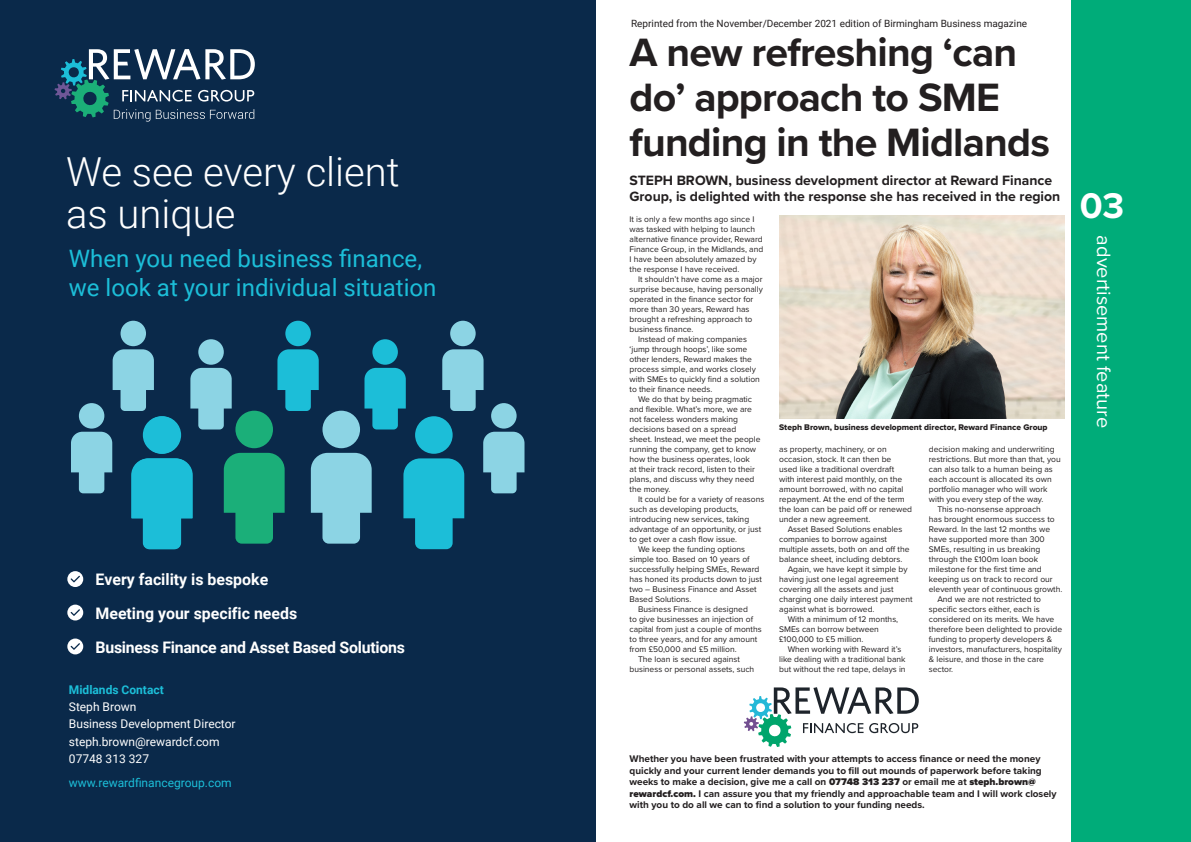
<style>
.page{position:relative;width:1191px;height:842px;background:#fff}
.page>*{position:absolute;margin:0;border:0;box-sizing:border-box;transform-origin:0 0}
.t1{font:700 41px/45px "Proxima Nova";letter-spacing:-.02em;color:#231f20}
.t2{font:300 40px/42px "Roboto";color:#fff}
.t3{font:700 37px "Proxima Nova";color:#fff}
.t4{font:35.8px/35.8px "Roboto";letter-spacing:-.02em;color:#fff}
.t5{font:24px/28.8px "Roboto";color:#1cbed8}
.t6{font:21.8px/23.8px "Roboto";color:#1cbed8}
.t7{font:20px "Proxima Nova";color:#fff}
.t8{font:700 15.9px/33.8px "Roboto";color:#fff}
.t9{font:700 14px/16px "Proxima Nova";color:#231f20}
.t10{font:12px/17.3px "Roboto";color:#fff}
.t11{font:12px "Roboto";color:#1cbed8}
.BB_Body_Copy{font:700 10px/11.5px "Proxima Nova";color:#231f20}
.t12{font:10px "Roboto";color:#231f20}
.BB_Body_Copy-2{font:8.5px/10px "Proxima Nova";color:#231f20}
.BB_Body_Copy_1st_Par{font:8.5px/10px "Proxima Nova";color:#231f20}
.BB_Caption{font:8.5px "Proxima Nova Extrabld";color:#231f20}
.s1{font-weight:700;color:#1cbed8}
.s2{font-weight:900}
</style>
<div class="page">
<div style="left:1071px;top:0;width:120px;height:842px;background:#00ac79"></div>
<svg style="left:744px;top:687px;width:174px;height:60px"></svg>
<img style="left:779px;top:215px;width:285px;height:204px">
<div style="left:0;top:0;width:595px;height:842px;background:#0a294a"></div>
<svg style="left:67px;top:571px;width:16px;height:16px"></svg>
<svg style="left:67px;top:605px;width:16px;height:15px"></svg>
<svg style="left:67px;top:638px;width:16px;height:16px"></svg>
<svg style="left:144px;top:416px;width:37px;height:38px"></svg>
<svg style="left:113px;top:349px;width:41px;height:62px;background:#77b8cb"></svg>
<div style="left:120px;top:321px;width:26px;height:25px;background:#8cd4e4;border-radius:50%"></div>
<svg style="left:71px;top:432px;width:41px;height:61px;background:#78bacc"></svg>
<div style="left:79px;top:403px;width:25px;height:26px;background:#8cd4e4;border-radius:50%"></div>
<svg style="left:483px;top:432px;width:41px;height:61px;background:#78b9cc"></svg>
<div style="left:491px;top:403px;width:25px;height:26px;background:#8cd4e4;border-radius:50%"></div>
<svg style="left:131px;top:458px;width:62px;height:91px;background:#19a6c1"></svg>
<div style="left:143px;top:416px;width:37px;height:38px;background:#1cbed8;border-radius:50%"></div>
<svg style="left:190px;top:368px;width:42px;height:61px;background:#76b7ca"></svg>
<div style="left:198px;top:339px;width:26px;height:26px;background:#8cd4e4;border-radius:50%"></div>
<svg style="left:277px;top:349px;width:42px;height:62px"></svg>
<div style="left:285px;top:321px;width:26px;height:25px;background:#1cbed8;border-radius:50%"></div>
<svg style="left:224px;top:453px;width:61px;height:91px"></svg>
<div style="left:235px;top:411px;width:38px;height:37px;background:#1baf79;border-radius:50%"></div>
<svg style="left:311px;top:453px;width:61px;height:91px"></svg>
<div style="left:322px;top:411px;width:38px;height:37px;background:#8cd4e4;border-radius:50%"></div>
<svg style="left:364px;top:368px;width:42px;height:61px;background:#18a5c0"></svg>
<div style="left:372px;top:339px;width:26px;height:26px;background:#1cbed8;border-radius:50%"></div>
<svg style="left:403px;top:458px;width:61px;height:91px;background:#19a5c0"></svg>
<div style="left:415px;top:416px;width:37px;height:38px;background:#1cbed8;border-radius:50%"></div>
<svg style="left:442px;top:349px;width:41px;height:62px;background:#76b8cb"></svg>
<div style="left:450px;top:321px;width:25px;height:25px;background:#8cd4e4;border-radius:50%"></div>
<svg style="left:55px;top:49px;width:200px;height:73px"></svg>
<p class="t2" style="left:66px;top:149px;width:335px">We see every client as unique</p>
<p class="t5" style="left:69px;top:243px;width:369px">When you need business finance, we look at your individual situation</p>
<p class="t4" style="left:94px;top:172px;width:302px">We see every client as unique</p>
<p class="t6" style="left:94px;top:255px;width:401px">When your client needs business finance, we look at their individual situation</p>
<p class="t8" style="left:95px;top:562px;width:311px">Every facility is bespoke<br>Meeting your specific needs<br>Business Finance and Asset Based Solutions</p>
<p class="t10" style="left:69px;top:680px;width:168px"><span class="s1">Midlands Contact<br></span>Steph Brown<br>Business Development Director steph.brown@rewardcf.com<br>07748 313 327</p>
<p class="t11" style="left:69px;top:775px;width:164px">www.rewardfinancegroup.com</p>
<p class="t12" style="left:631px;top:16px;width:397px">Reprinted from the November/December 2021 edition of Birmingham Business magazine</p>
<h1 class="t1" style="left:629px;top:29px;width:422px">A new refreshing ‘can do’ approach to SME funding in the Midlands</h1>
<h3 class="t9" style="left:629px;top:172px;width:432px">STEPH BROWN, business development director at Reward Finance<br>Group, is delighted with the response she has received in the region</h3>
<p class="BB_Body_Copy_1st_Par" style="left:629px;top:214px;width:126px">It is only a few months ago since I</p>
<p class="BB_Body_Copy_1st_Par" style="left:629px;top:224px;width:135px">was tasked with helping to launch alternative finance provider, Reward Finance Group, in the Midlands, and I have been absolutely amazed by the response I have received.</p>
<p class="BB_Body_Copy-2" style="left:629px;top:274px;width:135px;text-indent:8px">It shouldn’t have come as a major surprise because, having personally operated in the finance sector for more than 30 years, Reward has brought a refreshing approach to business finance.</p>
<p class="BB_Body_Copy-2" style="left:629px;top:334px;width:132px;text-indent:8px">Instead of making companies ‘jump through hoops’, like some other lenders, Reward makes the process simple, and works closely with SMEs to quickly find a solution to their finance needs.</p>
<p class="BB_Body_Copy-2" style="left:629px;top:394px;width:132px;text-indent:8px">We do that by being pragmatic and flexible. What’s more, we are not faceless wonders making decisions based on a spread sheet. Instead, we meet the people running the company, get to know how the business operates, look<br>at their track record, listen to their plans, and discuss why they need the money.</p>
<p class="BB_Body_Copy-2" style="left:629px;top:494px;width:136px;text-indent:8px">It could be for a variety of reasons such as developing products, introducing new services, taking advantage of an opportunity, or just to get over a cash flow issue.</p>
<p class="BB_Body_Copy-2" style="left:629px;top:544px;width:134px;text-indent:8px">We keep the funding options simple too. Based on 10 years of successfully helping SMEs, Reward has honed its products down to just two – Business Finance and Asset<br>Based Solutions.</p>
<p class="BB_Body_Copy-2" style="left:629px;top:604px;width:134px;text-indent:8px">Business Finance is designed<br>to give businesses an injection of capital from just a couple of months to three years, and for any amount from £50,000 and £5 million.</p>
<p class="BB_Body_Copy-2" style="left:629px;top:654px;width:126px;text-indent:8px">The loan is secured against business or personal assets, such</p>
<p class="BB_Caption" style="left:779px;top:421px;width:270px">Steph Brown, business development director, Reward Finance Group</p>
<p class="BB_Body_Copy-2" style="left:779px;top:444px;width:134px">as property, machinery, or on occasion, stock. It can then be<br>used like a traditional overdraft<br>with interest paid monthly, on the amount borrowed, with no capital repayment. At the end of the term the loan can be paid off or renewed under a new agreement.</p>
<p class="BB_Body_Copy-2" style="left:779px;top:524px;width:132px;text-indent:8px">Asset Based Solutions enables companies to borrow against multiple assets, both on and off the balance sheet, including debtors.</p>
<p class="BB_Body_Copy-2" style="left:779px;top:564px;width:135px;text-indent:8px">Again, we have kept it simple by having just one legal agreement covering all the assets and just charging one daily interest payment against what is borrowed.</p>
<p class="BB_Body_Copy-2" style="left:779px;top:613px;width:121px;text-indent:8px">With a minimum of 12 months,<br>SMEs can borrow between £100,000 to £5 million.</p>
<p class="BB_Body_Copy-2" style="left:779px;top:643px;width:128px;text-align:center">When working with Reward it’s like dealing with a traditional bank but without the red tape, delays in</p>
<p class="BB_Body_Copy-2" style="left:929px;top:443px;width:133px">decision making and underwriting restrictions. But more than that, you can also talk to a human being as each account is allocated its own portfolio manager who will work with you every step of the way.</p>
<p class="BB_Body_Copy-2" style="left:929px;top:503px;width:135px;text-indent:8px">This no-nonsense approach<br>has brought enormous success to<br>Reward. In the last 12 months we have supported more than 300<br>SMEs, resulting in us breaking through the £100m loan book milestone for the first time and keeping us on track to record our eleventh year of continuous growth.</p>
<p class="BB_Body_Copy-2" style="left:929px;top:593px;width:135px;text-indent:8px">And we are not restricted to specific sectors either, each is considered on its merits. We have therefore been delighted to provide funding to property developers &amp; investors, manufacturers, hospitality &amp; leisure, and those in the care sector.</p>
<p class="t3" style="left:1079px;top:179px;width:46px">03</p>
<p class="t7" style="left:1118px;top:235px;width:194px;rotate:90deg">advertisement feature</p>
<p class="BB_Body_Copy" style="left:629px;top:753px;width:428px">Whether you have been frustrated with your attempts to access finance or need the money quickly and your current lender demands you to fill out mounds of paperwork before taking weeks to make a decision, give me a call on <span class="s2">07748 313 237</span> or email me at <span class="s2">steph.brown@ rewardcf.com.</span> I can assure you that my friendly and approachable team and I will work closely with you to do all we can to find a solution to your funding needs.</p>
</div>
